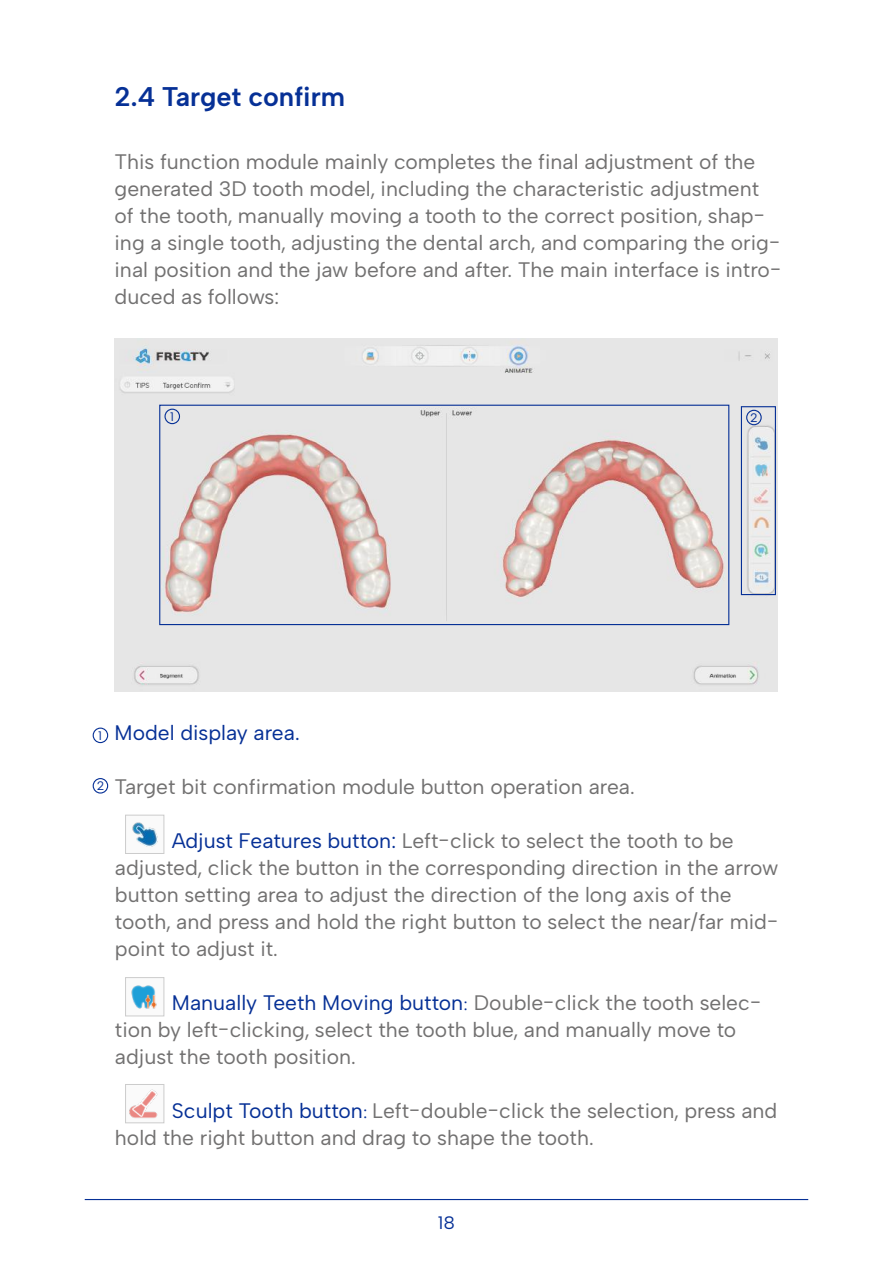
<style>
.page{position:relative;width:893px;height:1263px;background:#fff}
.page>*{position:absolute;margin:0;border:0;box-sizing:border-box;transform-origin:0 0}
.t1{font:600 27px "Albert Sans";color:#063096}
.t2{font:21px/27px "Albert Sans";color:#727171}
.t3{font:21px "Albert Sans";color:#063096}
.t4{font:18px "Albert Sans";color:#063096}
.t5{font:12.45px "Albert Sans";color:#063096}
.s1{color:#063096}
.s2{font-family:"Adobe Song Std";font-weight:300;color:#063096}
</style>
<div class="page">
<hr style="left:85px;top:1199px;width:723px;height:1px;background:#063096">
<svg style="left:92px;top:338px;width:686px;height:786px"></svg>
<p class="t1" style="left:114px;top:79px;width:232px">2.4 Target confirm</p>
<p class="t2" style="left:115px;top:148px;width:669px">This function module mainly completes the final adjustment of the generated 3D tooth model, including the characteristic adjustment of the tooth, manually moving a tooth to the correct position, shap&shy;ing a single tooth, adjusting the dental arch, and comparing the orig&shy;inal position and the jaw before and after. The main interface is intro&shy;duced as follows:</p>
<p class="t5" style="left:170px;top:409px;width:5px">1</p>
<p class="t5" style="left:750px;top:409px;width:9px">2</p>
<p class="t5" style="left:98px;top:727px;width:5px">1</p>
<p class="t5" style="left:97px;top:778px;width:9px">2</p>
<p class="t3" style="left:115px;top:719px;width:187px">Model display area.</p>
<p class="t2" style="left:115px;top:773px;width:522px">Target bit confirmation module button operation area.</p>
<p class="t2" style="left:115px;top:827px;width:665px;text-indent:57px"><span class="s1">Adjust Features button:</span> Left-click to select the tooth to be adjusted, click the button in the corresponding direction in the arrow button setting area to adjust the direction of the long axis of the tooth, and press and hold the right button to select the near/far mid&shy;point to adjust it.</p>
<p class="t2" style="left:115px;top:989px;width:648px;text-indent:57px"><span class="s1">Manually Teeth Moving button</span><span class="s2">:</span> Double-click the tooth selec&shy;tion by left-clicking, select the tooth blue, and manually move to adjust the tooth position.</p>
<p class="t2" style="left:115px;top:1097px;width:664px;text-indent:57px"><span class="s1">Sculpt Tooth button</span><span class="s2">:</span> Left-double-click the selection, press and hold the right button and drag to shape the tooth.</p>
<p class="t4" style="left:438px;top:1211px;width:19px">18</p>
</div>
